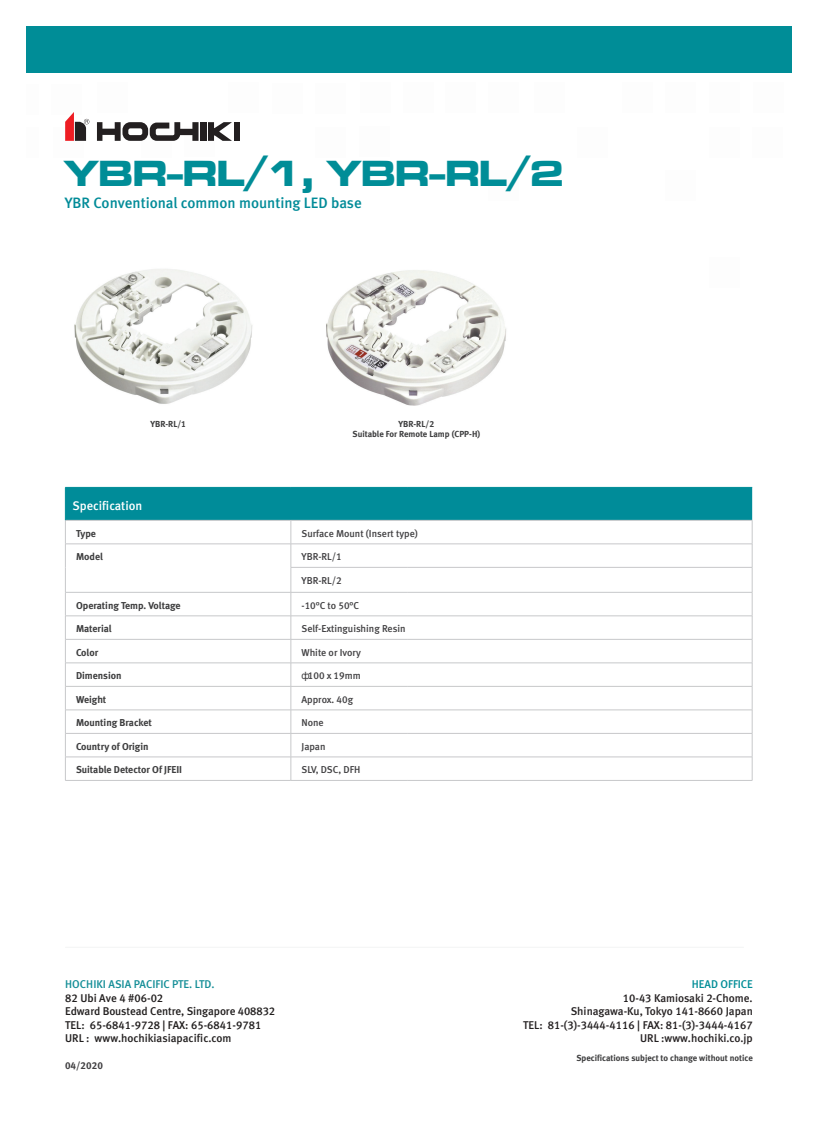
<style>
.page{position:relative;width:818px;height:1127px;background:#fff}
.page>*{position:absolute;margin:0;border:0;box-sizing:border-box;transform-origin:0 0}
.t1{font:37.5px "Microgramma D Bold Exte";color:#008d97}
.t2{font:15px "Meta Medium CELF";color:#008b98}
.t3{font:12.5px "Meta Medium CELF";color:#fff}
.t4{font:11.25px/13.5px "Meta Medium CELF";color:#231f20;text-align:right}
.t5{font:11.25px/13.5px "Meta Medium CELF";color:#211e1e}
.t6{font:11.25px "Meta Medium CELF";color:#148e97}
.t7{font:11.25px "Meta Medium CELF";color:#008d97}
.t8{font:10px "Meta Medium CELF";color:#414042}
.t9{font:10px "Meta Bold CE Lf";color:#3e3e3f}
.t10{font:10px "Meta Bold CE Lf";color:#414042}
.t11{font:8.75px/10.5px "Meta Bold CE Lf";color:#3e3e3f;text-align:center}
.s1{font-family:"Arial"}
</style>
<div class="page">
<div style="left:26px;top:26px;width:766px;height:47px;background:#008d97"></div>
<svg style="left:65px;top:112px;width:24px;height:29px"></svg>
<svg style="left:97px;top:122px;width:101px;height:19px"></svg>
<div style="left:200px;top:122px;width:6px;height:19px;background:#231f20"></div>
<svg style="left:208px;top:122px;width:24px;height:19px"></svg>
<div style="left:234px;top:122px;width:6px;height:19px;background:#231f20"></div>
<svg style="left:65px;top:487px;width:688px;height:293px"></svg>
<hr style="left:65px;top:780px;width:226px;height:1px;background:#c7c8ca">
<hr style="left:291px;top:780px;width:117px;height:1px;background:#c7c8ca">
<hr style="left:408px;top:780px;width:344px;height:1px;background:#c7c8ca">
<hr style="left:65px;top:487px;width:226px;height:1px;background:#008d97">
<hr style="left:65px;top:487px;width:1px;height:33px;background:#008d97">
<hr style="left:291px;top:487px;width:117px;height:1px;background:#008d97">
<hr style="left:408px;top:487px;width:344px;height:1px;background:#008d97">
<hr style="left:65px;top:946px;width:679px;height:1px;background:#f3f4f4">
<img style="left:74px;top:269px;width:179px;height:135px">
<img style="left:326px;top:270px;width:180px;height:136px">
<h1 class="t1" style="left:64px;top:148px;width:501px">YBR-RL/1, YBR-RL/2</h1>
<h2 class="t2" style="left:65px;top:193px;width:298px">YBR Conventional common mounting LED base</h2>
<p class="t11" style="left:151px;top:418px;width:37px">YBR-RL/1</p>
<p class="t3" style="left:72px;top:497px;width:71px">Specification</p>
<p class="t9" style="left:76px;top:527px;width:21px">Type</p>
<p class="t9" style="left:76px;top:550px;width:28px">Model</p>
<p class="t9" style="left:76px;top:598px;width:106px">Operating Temp. Voltage</p>
<p class="t9" style="left:76px;top:622px;width:37px">Material</p>
<p class="t9" style="left:76px;top:645px;width:24px">Color</p>
<p class="t9" style="left:76px;top:669px;width:47px">Dimension</p>
<p class="t9" style="left:76px;top:692px;width:32px">Weight</p>
<p class="t9" style="left:76px;top:716px;width:77px">Mounting Bracket</p>
<p class="t9" style="left:76px;top:739px;width:74px">Country of Origin</p>
<p class="t9" style="left:76px;top:763px;width:108px">Suitable Detector Of JFEII</p>
<p class="t11" style="left:353px;top:418px;width:129px">YBR-RL/2<br>Suitable For Remote Lamp (CPP-H)</p>
<p class="t8" style="left:301px;top:527px;width:118px">Surface Mount (Insert type)</p>
<p class="t8" style="left:301px;top:550px;width:42px">YBR-RL/1</p>
<p class="t8" style="left:301px;top:574px;width:42px">YBR-RL/2</p>
<p class="t8" style="left:301px;top:599px;width:59px">-10°C to 50°C</p>
<p class="t8" style="left:301px;top:622px;width:106px">Self-Extinguishing Resin</p>
<p class="t8" style="left:301px;top:646px;width:61px">White or Ivory</p>
<p class="t8" style="left:301px;top:669px;width:61px"><span class="s1">ф</span>100 x 19mm</p>
<p class="t8" style="left:301px;top:692px;width:53px">Approx. 40g</p>
<p class="t8" style="left:301px;top:716px;width:24px">None</p>
<p class="t8" style="left:301px;top:739px;width:26px">Japan</p>
<p class="t8" style="left:301px;top:763px;width:60px">SLV, DSC, DFH</p>
<p class="t6" style="left:65px;top:977px;width:151px">HOCHIKI ASIA PACIFIC PTE. LTD.</p>
<p class="t5" style="left:65px;top:990px;width:211px">82 Ubi Ave 4 #06-02<br>Edward Boustead Centre, Singapore 408832<br>TEL: 65-6841-9728 | FAX: 65-6841-9781<br>URL : www.hochikiasiapacific.com</p>
<p class="t10" style="left:65px;top:1058px;width:39px">04/2020</p>
<p class="t7" style="left:692px;top:977px;width:63px">HEAD OFFICE</p>
<p class="t4" style="left:523px;top:990px;width:231px">10-43 Kamiosaki 2-Chome.<br>Shinagawa-Ku, Tokyo 141-8660 Japan<br>TEL: 81-(3)-3444-4116 | FAX: 81-(3)-3444-4167<br>URL :www.hochiki.co.jp</p>
<p class="t11" style="left:576px;top:1052px;width:178px">Specifications subject to change without notice</p>
</div>
